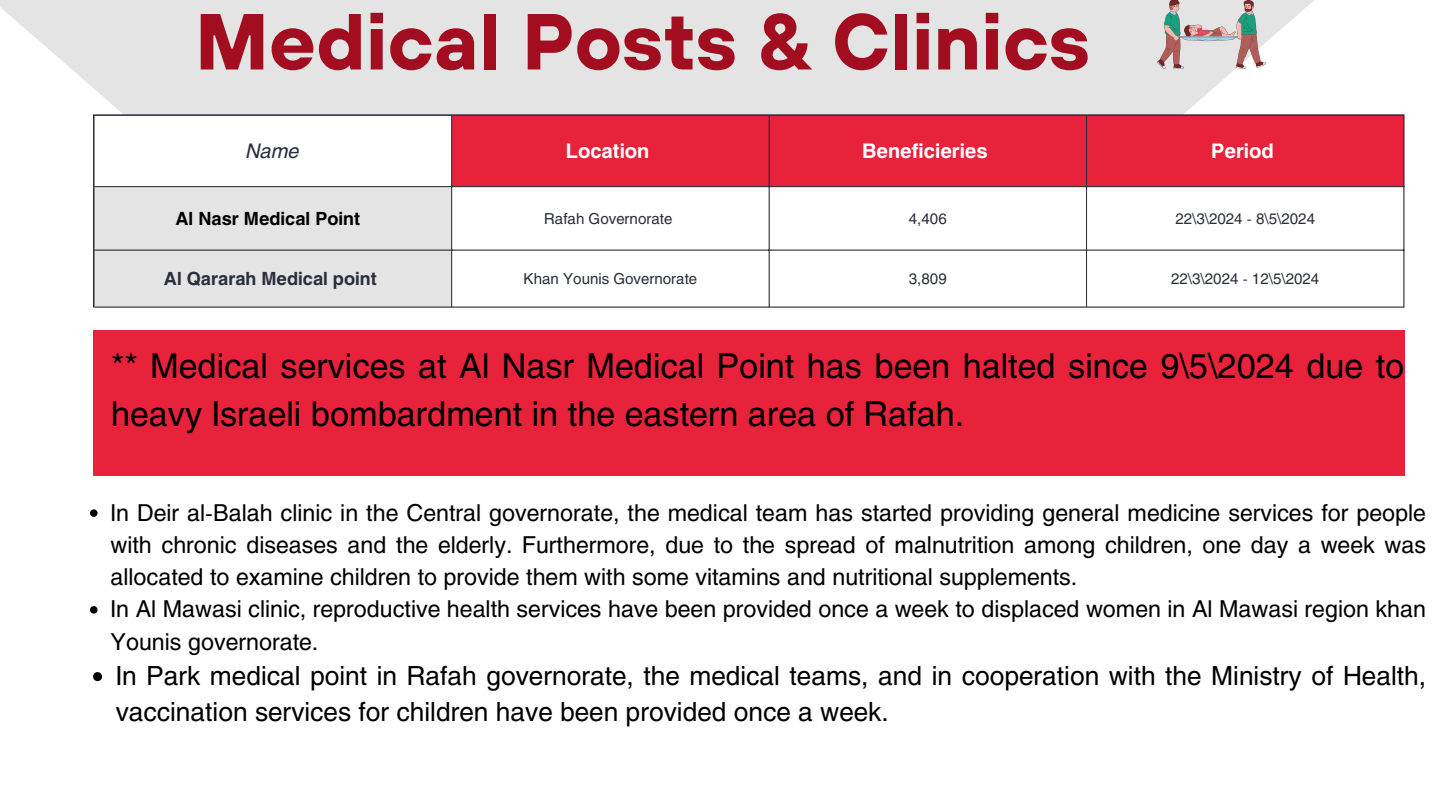
<style>
.page{position:relative;width:1440px;height:810px;background:#fff}
.page>*{position:absolute;margin:0;border:0;box-sizing:border-box;transform-origin:0 0}
.t1{font:700 79.2px "TT Hoves";color:#a20e20}
.t2{font:34px/47.2px "Helios";color:#000}
.t3{font:26.2px/36px "Helios";color:#000}
.t4{font:23.1px/32.2px "Helios";color:#000;text-align:justify}
.t5{font:700 20px "Helios";color:#fff}
.t6{font:italic 20px "Helios";color:#2a2e3a}
.t7{font:700 18px "Helios";color:#2a2e3a}
.t8{font:700 18px "Helios";color:#000}
.t9{font:15px "Helios";color:#2a2e3a}
</style>
<div class="page">
<svg style="left:0;top:0;width:1314px;height:114px;background:#e6e6e6"></svg>
<svg style="left:452px;top:187px;width:952px;height:120px"></svg>
<div style="left:452px;top:116px;width:952px;height:70px;background:#e8223b"></div>
<div style="left:95px;top:187px;width:356px;height:120px;background:#e4e4e4"></div>
<hr style="left:451px;top:116px;width:1px;height:191px;background:#2a2e3a">
<hr style="left:769px;top:116px;width:1px;height:191px;background:#2a2e3a">
<hr style="left:1086px;top:116px;width:1px;height:191px;background:#2a2e3a">
<hr style="left:1404px;top:116px;width:1px;height:191px;background:#2a2e3a">
<hr style="left:95px;top:186px;width:1309px;height:1px;background:#2a2e3a">
<hr style="left:95px;top:250px;width:1309px;height:1px;background:#2a2e3a">
<hr style="left:95px;top:307px;width:1309px;height:1px;background:#2a2e3a">
<hr style="left:93px;top:116px;width:2px;height:191px;background:#2a2e3a">
<hr style="left:93px;top:114px;width:1311px;height:2px;background:#2a2e3a">
<img style="left:1158px;top:0;width:107px;height:68px">
<div style="left:93px;top:330px;width:1311px;height:146px;background:#e8223b"></div>
<svg style="left:90px;top:509px;width:8px;height:8px"></svg>
<svg style="left:90px;top:606px;width:8px;height:8px"></svg>
<svg style="left:93px;top:672px;width:9px;height:9px"></svg>
<h1 class="t1" style="left:195px;top:-10px;width:896px">Medical Posts &amp; Clinics</h1>
<p class="t6" style="left:246px;top:138px;width:55px">Name</p>
<p class="t5" style="left:566px;top:138px;width:85px">Location</p>
<p class="t5" style="left:862px;top:138px;width:127px">Beneficieries</p>
<p class="t5" style="left:1211px;top:138px;width:64px">Period</p>
<p class="t8" style="left:176px;top:207px;width:186px">Al Nasr Medical Point</p>
<p class="t9" style="left:544px;top:209px;width:130px">Rafah Governorate</p>
<p class="t9" style="left:909px;top:209px;width:39px">4,406</p>
<p class="t9" style="left:1175px;top:209px;width:141px">22\3\2024 - 8\5\2024</p>
<p class="t7" style="left:164px;top:267px;width:214px">Al Qararah Medical point</p>
<p class="t9" style="left:524px;top:269px;width:175px">Khan Younis Governorate</p>
<p class="t9" style="left:909px;top:269px;width:39px">3,809</p>
<p class="t9" style="left:1171px;top:269px;width:150px">22\3\2024 - 12\5\2024</p>
<p class="t2" style="left:111px;top:342px;width:1295px">** Medical services at Al Nasr Medical Point has been halted since 9\5\2024 due to heavy Israeli bombardment in the eastern area of Rafah.</p>
<p class="t4" style="left:111px;top:496px;width:1317px">In Deir al-Balah clinic in the Central governorate, the medical team has started providing general medicine services for people with chronic diseases and the elderly. Furthermore, due to the spread of malnutrition among children, one day a week was allocated to examine children to provide them with some vitamins and nutritional supplements.</p>
<p class="t4" style="left:111px;top:592px;width:1317px">In Al Mawasi clinic, reproductive health services have been provided once a week to displaced women in Al Mawasi region khan<br>Younis governorate.</p>
<p class="t3" style="left:116px;top:657px;width:1312px">In Park medical point in Rafah governorate, the medical teams, and in cooperation with the Ministry of Health, vaccination services for children have been provided once a week.</p>
</div>
